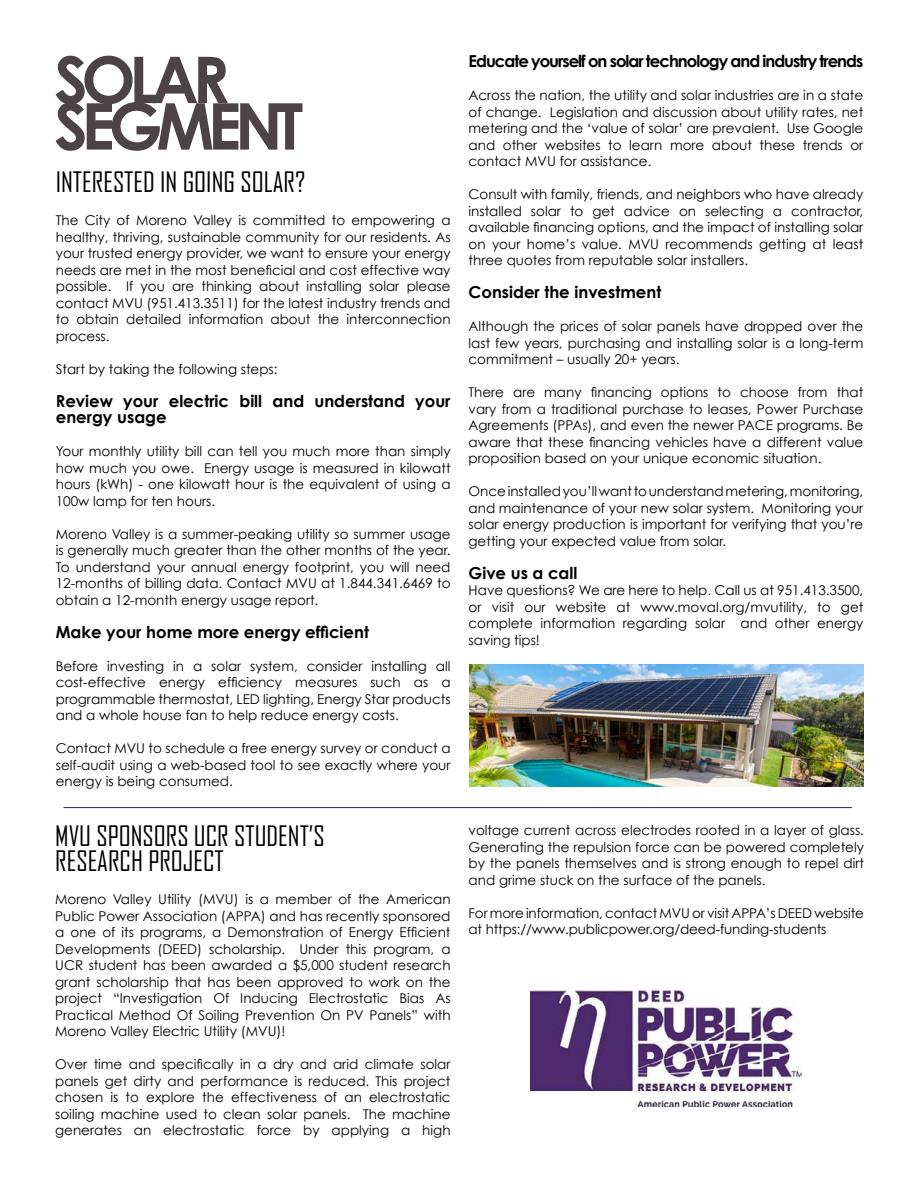
<style>
.page{position:relative;width:918px;height:1188px;background:#fff}
.page>*{position:absolute;margin:0;border:0;box-sizing:border-box;transform-origin:0 0}
.t1{font:700 64.5px/46.5px "Century Gothic";letter-spacing:-.1em;color:#4b4345}
.t2{font:27px/25.5px "Agency FB";color:#000}
.t3{font:700 16.5px/16.5px "Century Gothic";color:#000}
.t4{font:700 16.5px "Century Gothic";letter-spacing:-.06em;color:#000}
.t5{font:13.5px/16.5px "Century Gothic";color:#000;text-align:justify}
</style>
<div class="page">
<img style="left:530px;top:991px;width:271px;height:115px">
<img style="left:469px;top:665px;width:394px;height:122px">
<hr style="left:63px;top:807px;width:789px;height:1px;background:#1e263d">
<h1 class="t1" style="left:54px;top:55px;width:250px">SOLAR<br>SEGMENT</h1>
<h2 class="t2" style="left:56px;top:169px;width:251px">INTERESTED IN GOING SOLAR?</h2>
<p class="t5" style="left:56px;top:212px;width:396px">The City of Moreno Valley is committed to empowering a healthy, thriving, sustainable community for our residents. As your trusted energy provider, we want to ensure your energy needs are met in the most beneficial and cost effective way possible. If you are thinking about installing solar please contact MVU (951.413.3511) for the latest industry trends and to obtain detailed information about the interconnection process.</p>
<p class="t5" style="left:56px;top:361px;width:223px">Start by taking the following steps:</p>
<p class="t3" style="left:56px;top:392px;width:396px">Review your electric bill and understand your energy usage</p>
<p class="t5" style="left:56px;top:443px;width:396px">Your monthly utility bill can tell you much more than simply how much you owe. Energy usage is measured in kilowatt hours (kWh) - one kilowatt hour is the equivalent of using a 100w lamp for ten hours.</p>
<p class="t5" style="left:56px;top:526px;width:396px">Moreno Valley is a summer-peaking utility so summer usage is generally much greater than the other months of the year.<br>To understand your annual energy footprint, you will need 12-months of billing data. Contact MVU at 1.844.341.6469 to obtain a 12-month energy usage report.</p>
<p class="t3" style="left:56px;top:623px;width:315px">Make your home more energy efficient</p>
<p class="t5" style="left:56px;top:658px;width:396px">Before investing in a solar system, consider installing all cost-effective energy efficiency measures such as a programmable thermostat, LED lighting, Energy Star products and a whole house fan to help reduce energy costs.</p>
<p class="t5" style="left:56px;top:740px;width:396px">Contact MVU to schedule a free energy survey or conduct a self-audit using a web-based tool to see exactly where your energy is being consumed.</p>
<h2 class="t2" style="left:55px;top:822px;width:271px">MVU SPONSORS UCR STUDENT’S<br>RESEARCH PROJECT</h2>
<p class="t5" style="left:55px;top:891px;width:397px">Moreno Valley Utility (MVU) is a member of the American Public Power Association (APPA) and has recently sponsored a one of its programs, a Demonstration of Energy Efficient Developments (DEED) scholarship. Under this program, a UCR student has been awarded a $5,000 student research grant scholarship that has been approved to work on the project “Investigation Of Inducing Electrostatic Bias As Practical Method Of Soiling Prevention On PV Panels” with Moreno Valley Electric Utility (MVU)!</p>
<p class="t5" style="left:55px;top:1056px;width:397px">Over time and specifically in a dry and arid climate solar panels get dirty and performance is reduced. This project chosen is to explore the effectiveness of an electrostatic soiling machine used to clean solar panels. The machine generates an electrostatic force by applying a high</p>
<p class="t4" style="left:469px;top:51px;width:396px">Educate yourself on solar technology and industry trends</p>
<p class="t5" style="left:469px;top:87px;width:396px">Across the nation, the utility and solar industries are in a state of change. Legislation and discussion about utility rates, net metering and the ‘value of solar’ are prevalent. Use Google and other websites to learn more about these trends or contact MVU for assistance.</p>
<p class="t5" style="left:469px;top:186px;width:396px">Consult with family, friends, and neighbors who have already installed solar to get advice on selecting a contractor, available financing options, and the impact of installing solar on your home’s value. MVU recommends getting at least three quotes from reputable solar installers.</p>
<p class="t3" style="left:469px;top:284px;width:194px">Consider the investment</p>
<p class="t5" style="left:469px;top:318px;width:396px">Although the prices of solar panels have dropped over the last few years, purchasing and installing solar is a long-term commitment – usually 20+ years.</p>
<p class="t5" style="left:469px;top:384px;width:396px">There are many financing options to choose from that vary from a traditional purchase to leases, Power Purchase Agreements (PPAs), and even the newer PACE programs. Be aware that these financing vehicles have a different value proposition based on your unique economic situation.</p>
<p class="t5" style="left:469px;top:483px;width:396px">Once installed you’ll want to understand metering, monitoring, and maintenance of your new solar system. Monitoring your solar energy production is important for verifying that you’re getting your expected value from solar.</p>
<p class="t3" style="left:469px;top:564px;width:110px">Give us a call</p>
<p class="t5" style="left:469px;top:582px;width:396px">Have questions? We are here to help. Call us at 951.413.3500, or visit our website at www.moval.org/mvutility, to get complete information regarding solar and other energy saving tips!</p>
<p class="t5" style="left:469px;top:822px;width:397px">voltage current across electrodes rooted in a layer of glass.<br>Generating the repulsion force can be powered completely by the panels themselves and is strong enough to repel dirt and grime stuck on the surface of the panels.</p>
<p class="t5" style="left:469px;top:904px;width:397px">For more information, contact MVU or visit APPA’s DEED website at https://www.publicpower.org/deed-funding-students</p>
</div>
